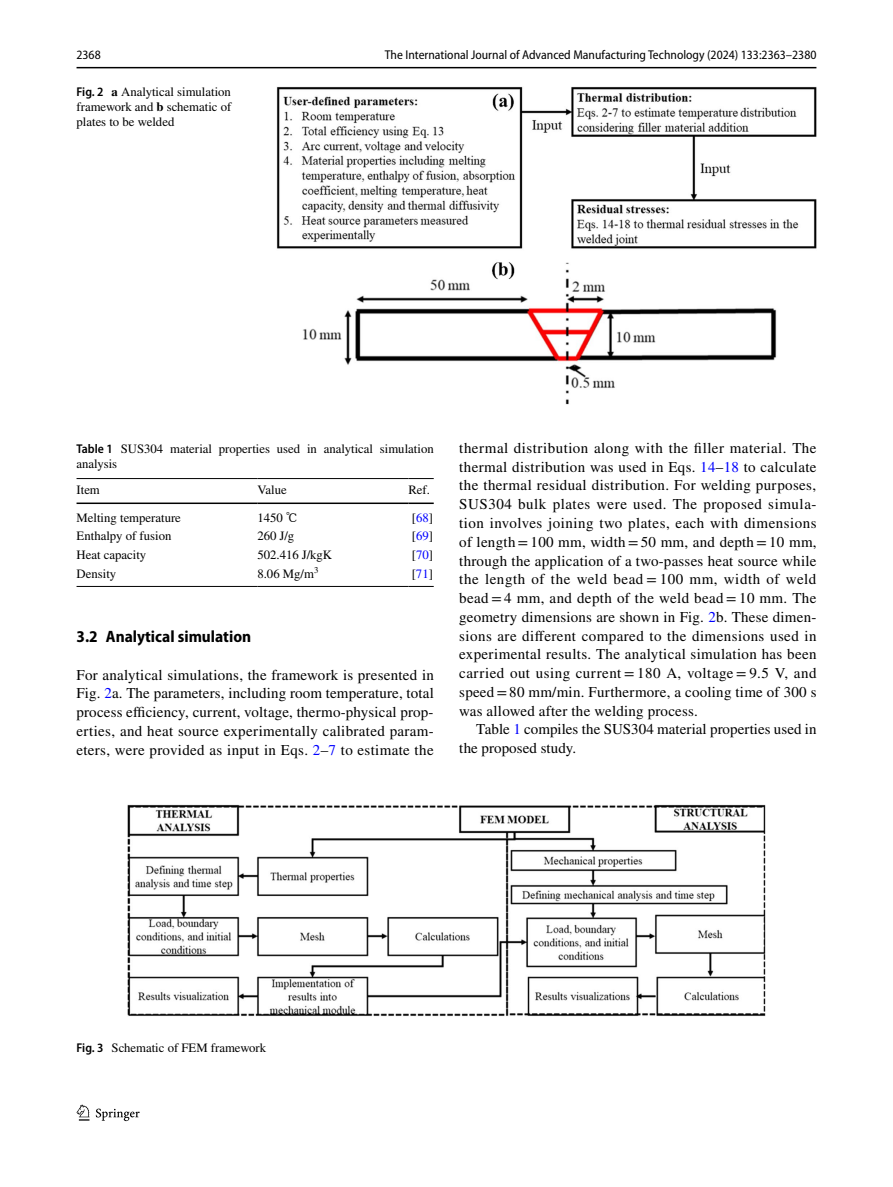
<style>
.page{position:relative;width:893px;height:1187px;background:#fff}
.page>*{position:absolute;margin:0;border:0;box-sizing:border-box;transform-origin:0 0}
.t1{font:700 semi-condensed 16.5px "Myriad Pro";color:#000}
.t2{font:15px/18.8px "STIX";letter-spacing:.015em;color:#000;text-align:justify}
.t3{font:12.75px/15px "STIX";color:#000;text-align:justify}
.t4{font:semi-condensed 12.75px "Myriad Pro";color:#000}
.s1{font-family:"Myriad Pro";font-weight:600;font-stretch:semi-condensed}
.s2{font-weight:700}
.s3{font-family:"Code 2000"}
.s4{color:#00f}
</style>
<div class="page">
<hr style="left:77px;top:67px;width:739px;height:1px;background:#000">
<svg style="left:77px;top:1104px;width:12px;height:16px"></svg>
<svg style="left:96px;top:1108px;width:44px;height:12px"></svg>
<img style="left:276px;top:87px;width:540px;height:317px">
<hr style="left:77px;top:478px;width:180px;height:1px;background:#000">
<hr style="left:77px;top:502px;width:180px;height:2px;background:#000">
<hr style="left:257px;top:478px;width:152px;height:1px;background:#000">
<hr style="left:257px;top:502px;width:152px;height:2px;background:#000">
<svg style="left:409px;top:478px;width:25px;height:1px"></svg>
<hr style="left:409px;top:502px;width:25px;height:2px;background:#000">
<hr style="left:77px;top:586px;width:180px;height:1px;background:#000">
<hr style="left:257px;top:586px;width:152px;height:1px;background:#000">
<svg style="left:409px;top:586px;width:25px;height:1px"></svg>
<img style="left:128px;top:804px;width:637px;height:212px">
<p class="t4" style="left:77px;top:48px;width:26px">2368</p>
<p class="t4" style="left:385px;top:48px;width:433px">The International Journal of Advanced Manufacturing Technology (2024) 133:2363–2380</p>
<p class="t3" style="left:77px;top:85px;width:156px"><span class="s1">Fig. 2</span> <span class="s2">a</span> Analytical simulation framework and <span class="s2">b</span> schematic of plates to be welded</p>
<p class="t3" style="left:77px;top:442px;width:359px"><span class="s1">Table 1</span> SUS304 material properties used in analytical simulation analysis</p>
<p class="t3" style="left:77px;top:482px;width:25px">Item</p>
<p class="t3" style="left:257px;top:482px;width:31px">Value</p>
<p class="t3" style="left:409px;top:482px;width:23px">Ref.</p>
<p class="t3" style="left:77px;top:510px;width:106px">Melting temperature</p>
<p class="t3" style="left:257px;top:510px;width:41px">1450 <span class="s3">℃</span></p>
<p class="t3" style="left:412px;top:510px;width:23px">[<span class="s4">68</span>]</p>
<p class="t3" style="left:77px;top:529px;width:96px">Enthalpy of fusion</p>
<p class="t3" style="left:257px;top:529px;width:38px">260 J/g</p>
<p class="t3" style="left:412px;top:529px;width:23px">[<span class="s4">69</span>]</p>
<p class="t3" style="left:77px;top:548px;width:71px">Heat capacity</p>
<p class="t3" style="left:257px;top:548px;width:76px">502.416 J/kgK</p>
<p class="t3" style="left:412px;top:548px;width:23px">[<span class="s4">70</span>]</p>
<p class="t3" style="left:77px;top:567px;width:41px">Density</p>
<p class="t3" style="left:257px;top:567px;width:63px">8.06 Mg/m<sup>3</sup></p>
<p class="t3" style="left:412px;top:567px;width:23px">[<span class="s4">71</span>]</p>
<p class="t1" style="left:77px;top:627px;width:176px">3.2 Analytical simulation</p>
<p class="t2" style="left:77px;top:666px;width:359px">For analytical simulations, the framework is presented in Fig. <span class="s4">2</span>a. The parameters, including room temperature, total process efficiency, current, voltage, thermo-physical prop&shy;erties, and heat source experimentally calibrated param&shy;eters, were provided as input in Eqs. <span class="s4">2</span>–<span class="s4">7</span> to estimate the</p>
<p class="t2" style="left:459px;top:439px;width:359px">thermal distribution along with the filler material. The thermal distribution was used in Eqs. <span class="s4">14</span>–<span class="s4">18</span> to calculate the thermal residual distribution. For welding purposes, SUS304 bulk plates were used. The proposed simula&shy;tion involves joining two plates, each with dimensions of length=100 mm, width=50 mm, and depth=10 mm, through the application of a two-passes heat source while the length of the weld bead = 100 mm, width of weld bead = 4 mm, and depth of the weld bead= 10 mm. The geometry dimensions are shown in Fig. <span class="s4">2</span>b. These dimen&shy;sions are different compared to the dimensions used in experimental results. The analytical simulation has been carried out using current = 180 A, voltage = 9.5 V, and speed=80 mm/min. Furthermore, a cooling time of 300 s was allowed after the welding process.</p>
<p class="t2" style="left:459px;top:721px;width:359px;text-indent:17px">Table <span class="s4">1</span> compiles the SUS304 material properties used in the proposed study.</p>
<p class="t3" style="left:77px;top:1040px;width:191px"><span class="s1">Fig. 3</span> Schematic of FEM framework</p>
</div>
